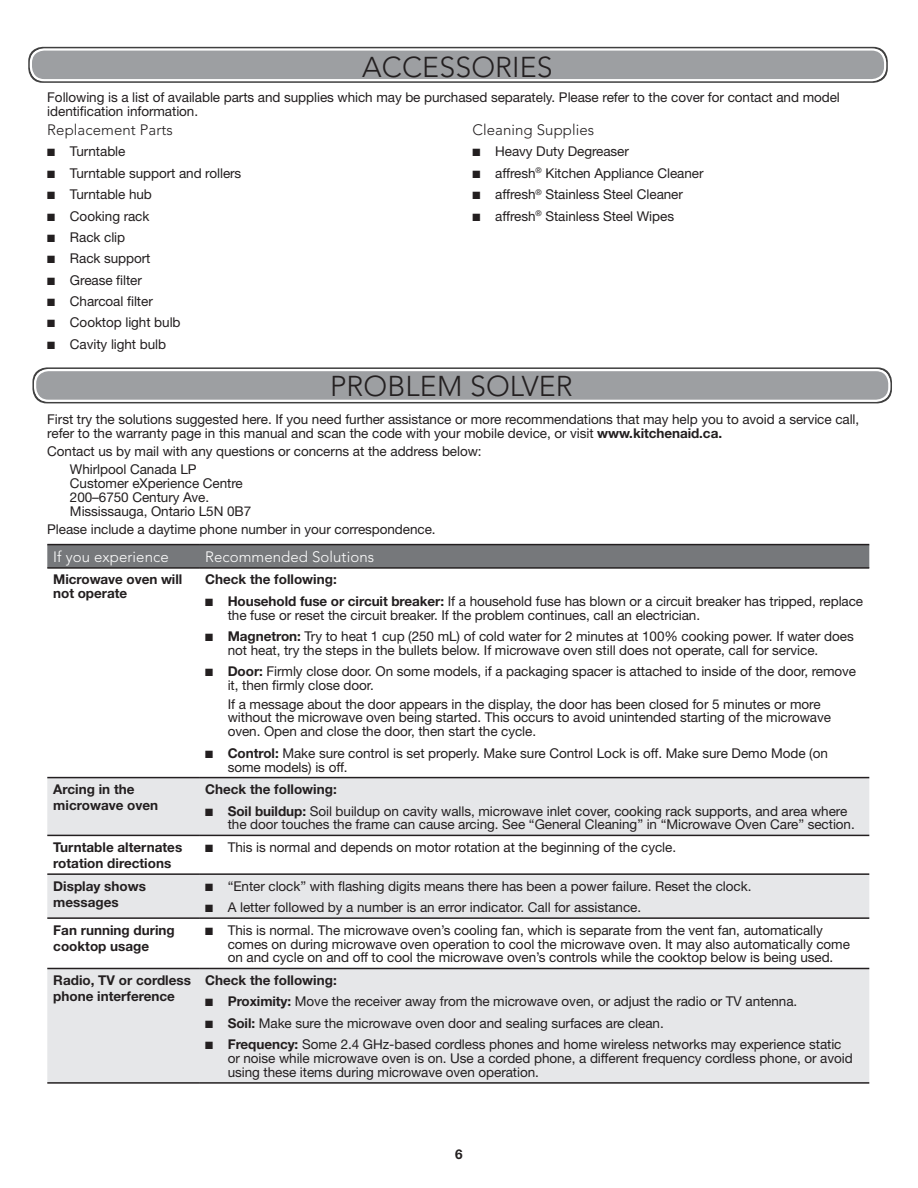
<style>
.page{position:relative;width:918px;height:1188px;background:#fff}
.page>*{position:absolute;margin:0;border:0;box-sizing:border-box;transform-origin:0 0}
.Heading_1_Cook{font:300 28.5px "Avenir LT Std";letter-spacing:.005em;color:#231f20}
.Heading_3_White{font:300 15px "Avenir LT Std";letter-spacing:.005em;color:#fff}
.Heading_3{font:300 15px "Avenir LT Std";letter-spacing:.005em;color:#231f20}
.Body{font:13.5px/13.8px "Helvetica Neue";letter-spacing:-.005em;color:#231f20}
.Body_Indent{font:13.5px/13.8px "Helvetica Neue";letter-spacing:-.005em;color:#231f20}
.Part_Number{font:700 13.5px/16.2px "Helvetica Neue";color:#231f20}
.Body-2{font:700 13.5px/13.8px "Helvetica Neue";letter-spacing:-.005em;color:#231f20}
.s1{font-weight:700}
</style>
<div class="page">
<div style="left:28px;top:47px;width:860px;height:36px;border:2px solid #404040;border-radius:13px"></div>
<div style="left:31px;top:49px;width:854px;height:31px;background:#9d9fa2;border-radius:13px"></div>
<div style="left:30px;top:48px;width:856px;height:33px;border:2px solid #fff;border-radius:13px"></div>
<div style="left:32px;top:367px;width:860px;height:36px;border:2px solid #404040;border-radius:13px"></div>
<div style="left:35px;top:370px;width:854px;height:31px;background:#9d9fa2;border-radius:13px"></div>
<div style="left:34px;top:369px;width:857px;height:33px;border:2px solid #fff;border-radius:13px"></div>
<div style="left:47px;top:545px;width:822px;height:22px;background:#76787b"></div>
<svg style="left:47px;top:778px;width:822px;height:304px;fill:#e6e7e9"></svg>
<hr style="left:47px;top:777px;width:152px;height:1px;background:#231f20">
<hr style="left:199px;top:777px;width:670px;height:1px;background:#231f20">
<hr style="left:47px;top:835px;width:152px;height:1px;background:#231f20">
<hr style="left:199px;top:835px;width:670px;height:1px;background:#231f20">
<hr style="left:47px;top:873px;width:152px;height:2px;background:#231f20">
<hr style="left:199px;top:873px;width:670px;height:2px;background:#231f20">
<hr style="left:47px;top:917px;width:152px;height:2px;background:#231f20">
<hr style="left:199px;top:917px;width:670px;height:2px;background:#231f20">
<hr style="left:47px;top:968px;width:152px;height:1px;background:#231f20">
<hr style="left:199px;top:968px;width:670px;height:1px;background:#231f20">
<hr style="left:47px;top:544px;width:152px;height:1px;background:#231f20">
<hr style="left:199px;top:544px;width:670px;height:1px;background:#231f20">
<hr style="left:47px;top:567px;width:152px;height:2px;background:#231f20">
<hr style="left:199px;top:567px;width:670px;height:2px;background:#231f20">
<hr style="left:47px;top:1082px;width:152px;height:2px;background:#231f20">
<hr style="left:199px;top:1082px;width:670px;height:2px;background:#231f20">
<h1 class="Heading_1_Cook" style="left:362px;top:50px;width:192px">ACCESSORIES</h1>
<p class="Body" style="left:47px;top:90px;width:794px">Following is a list of available parts and supplies which may be purchased separately. Please refer to the cover for contact and model identification information.</p>
<h3 class="Heading_3" style="left:47px;top:121px;width:127px">Replacement Parts</h3>
<p class="Body" style="left:47px;top:145px;width:80px">■ Turntable</p>
<p class="Body" style="left:47px;top:166px;width:196px">■ Turntable support and rollers</p>
<p class="Body" style="left:47px;top:187px;width:106px">■ Turntable hub</p>
<p class="Body" style="left:47px;top:209px;width:104px">■ Cooking rack</p>
<p class="Body" style="left:47px;top:230px;width:79px">■ Rack clip</p>
<p class="Body" style="left:47px;top:251px;width:105px">■ Rack support</p>
<p class="Body" style="left:47px;top:273px;width:96px">■ Grease filter</p>
<p class="Body" style="left:47px;top:294px;width:107px">■ Charcoal filter</p>
<p class="Body" style="left:47px;top:316px;width:135px">■ Cooktop light bulb</p>
<p class="Body" style="left:47px;top:337px;width:120px">■ Cavity light bulb</p>
<h3 class="Heading_3" style="left:473px;top:121px;width:123px">Cleaning Supplies</h3>
<p class="Body" style="left:473px;top:145px;width:158px">■ Heavy Duty Degreaser</p>
<p class="Body" style="left:473px;top:166px;width:233px">■ affresh<sup>®</sup> Kitchen Appliance Cleaner</p>
<p class="Body" style="left:473px;top:187px;width:212px">■ affresh<sup>®</sup> Stainless Steel Cleaner</p>
<p class="Body" style="left:473px;top:209px;width:203px">■ affresh<sup>®</sup> Stainless Steel Wipes</p>
<h1 class="Heading_1_Cook" style="left:330px;top:370px;width:244px">PROBLEM SOLVER</h1>
<p class="Body" style="left:47px;top:412px;width:814px">First try the solutions suggested here. If you need further assistance or more recommendations that may help you to avoid a service call, refer to the warranty page in this manual and scan the code with your mobile device, or visit <span class="s1">www.kitchenaid.ca.</span></p>
<p class="Body" style="left:47px;top:444px;width:436px">Contact us by mail with any questions or concerns at the address below:</p>
<p class="Body_Indent" style="left:70px;top:463px;width:183px">Whirlpool Canada LP<br>Customer eXperience Centre<br>200–6750 Century Ave.<br>Mississauga, Ontario L5N 0B7</p>
<p class="Body" style="left:47px;top:523px;width:390px">Please include a daytime phone number in your correspondence.</p>
<h3 class="Heading_3_White" style="left:53px;top:548px;width:117px">If you experience</h3>
<h3 class="Heading_3_White" style="left:205px;top:548px;width:171px">Recommended Solutions</h3>
<p class="Body-2" style="left:53px;top:572px;width:130px">Microwave oven will not operate</p>
<p class="Part_Number" style="left:205px;top:571px;width:133px">Check the following:</p>
<p class="Body" style="left:228px;top:594px;width:637px;text-indent:-23px">■ <span class="s1">Household fuse or circuit breaker:</span> If a household fuse has blown or a circuit breaker has tripped, replace the fuse or reset the circuit breaker. If the problem continues, call an electrician.</p>
<p class="Body" style="left:228px;top:629px;width:628px;text-indent:-23px">■ <span class="s1">Magnetron:</span> Try to heat 1 cup (250 mL) of cold water for 2 minutes at 100% cooking power. If water does not heat, try the steps in the bullets below. If microwave oven still does not operate, call for service.</p>
<p class="Body" style="left:228px;top:664px;width:630px;text-indent:-23px">■ <span class="s1">Door:</span> Firmly close door. On some models, if a packaging spacer is attached to inside of the door, remove it, then firmly close door.</p>
<p class="Body_Indent" style="left:228px;top:697px;width:605px">If a message about the door appears in the display, the door has been closed for 5 minutes or more without the microwave oven being started. This occurs to avoid unintended starting of the microwave oven. Open and close the door, then start the cycle.</p>
<p class="Body" style="left:228px;top:746px;width:602px;text-indent:-23px">■ <span class="s1">Control:</span> Make sure control is set properly. Make sure Control Lock is off. Make sure Demo Mode (on some models) is off.</p>
<p class="Part_Number" style="left:53px;top:781px;width:107px">Arcing in the microwave oven</p>
<p class="Part_Number" style="left:205px;top:781px;width:133px">Check the following:</p>
<p class="Body" style="left:228px;top:804px;width:629px;text-indent:-23px">■ <span class="s1">Soil buildup:</span> Soil buildup on cavity walls, microwave inlet cover, cooking rack supports, and area where the door touches the frame can cause arcing. See “General Cleaning” in “Microwave Oven Care” section.</p>
<p class="Part_Number" style="left:53px;top:839px;width:130px">Turntable alternates rotation directions</p>
<p class="Body" style="left:205px;top:840px;width:473px">■ This is normal and depends on motor rotation at the beginning of the cycle.</p>
<p class="Part_Number" style="left:53px;top:878px;width:94px">Display shows messages</p>
<p class="Body" style="left:205px;top:879px;width:548px">■ “Enter clock” with flashing digits means there has been a power failure. Reset the clock.</p>
<p class="Body" style="left:205px;top:900px;width:438px">■ A letter followed by a number is an error indicator. Call for assistance.</p>
<p class="Part_Number" style="left:53px;top:921px;width:123px">Fan running during cooktop usage</p>
<p class="Body" style="left:228px;top:923px;width:624px;text-indent:-23px">■ This is normal. The microwave oven’s cooling fan, which is separate from the vent fan, automatically comes on during microwave oven operation to cool the microwave oven. It may also automatically come on and cycle on and off to cool the microwave oven’s controls while the cooktop below is being used.</p>
<p class="Part_Number" style="left:53px;top:972px;width:139px">Radio, TV or cordless</p>
<p class="Part_Number" style="left:53px;top:988px;width:123px">phone interference</p>
<p class="Part_Number" style="left:205px;top:972px;width:133px">Check the following:</p>
<p class="Body" style="left:205px;top:995px;width:594px">■ <span class="s1">Proximity:</span> Move the receiver away from the microwave oven, or adjust the radio or TV antenna.</p>
<p class="Body" style="left:205px;top:1016px;width:460px">■ <span class="s1">Soil:</span> Make sure the microwave oven door and sealing surfaces are clean.</p>
<p class="Body" style="left:228px;top:1037px;width:626px;text-indent:-23px">■ <span class="s1">Frequency:</span> Some 2.4 GHz-based cordless phones and home wireless networks may experience static or noise while microwave oven is on. Use a corded phone, a different frequency cordless phone, or avoid using these items during microwave oven operation.</p>
<p class="Part_Number" style="left:455px;top:1146px;width:9px">6</p>
</div>
